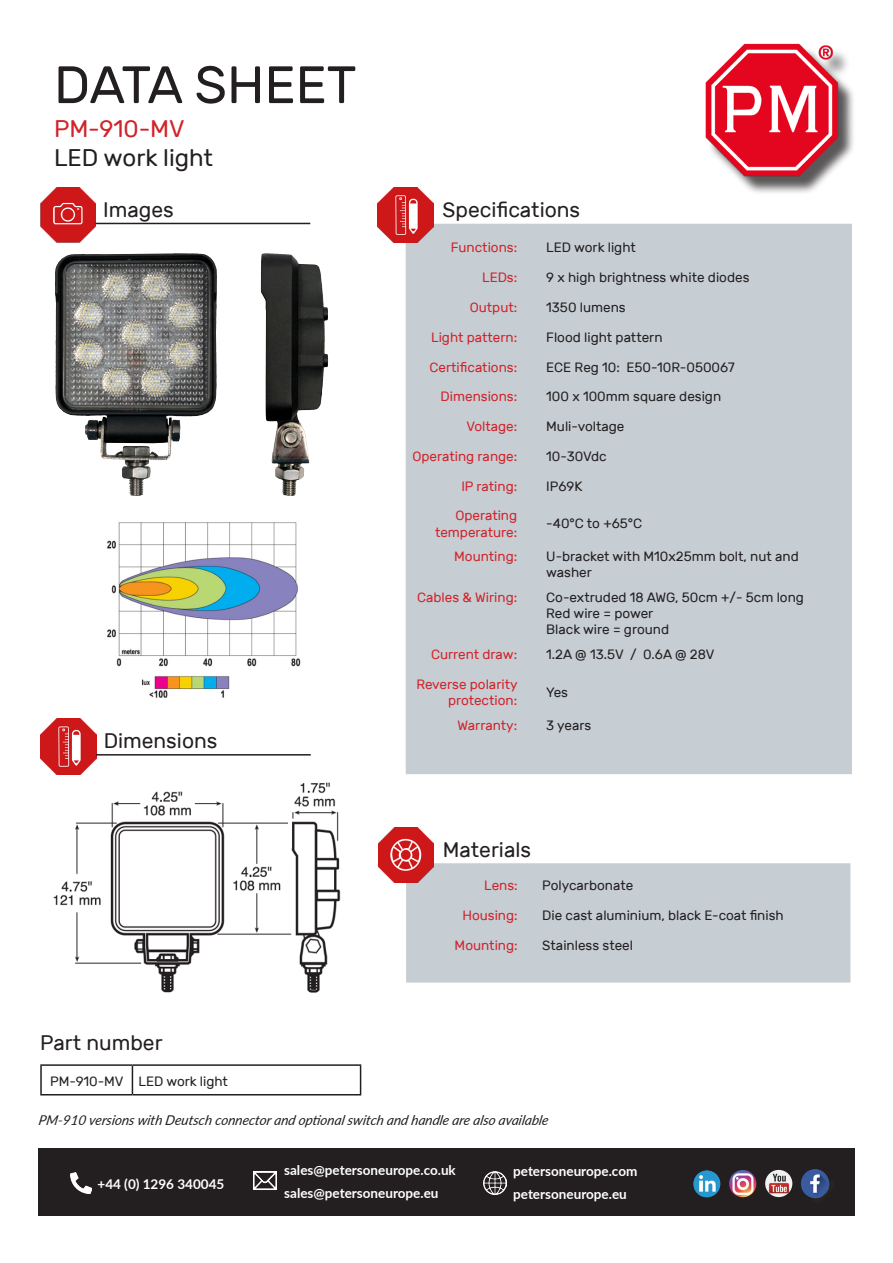
<style>
.page{position:relative;width:893px;height:1263px;background:#fff}
.page>*{position:absolute;margin:0;border:0;box-sizing:border-box;transform-origin:0 0}
.t1{font:52.5px "Rubik";color:#231f20}
.t2{font:24px "Rubik";color:#231f20}
.t3{font:24px "Rubik";color:#d1232a}
.t4{font:21px "Rubik";color:#231f20}
.t5{font:13.5px/16.2px "Rubik";color:#231f20}
.t6{font:13.5px/16.2px "Rubik";color:#d1232a;text-align:right}
.t7{font:700 13.5px "Lato";color:#fff}
.t8{font:italic 13.5px "Lato";color:#231f20}
</style>
<div class="page">
<img style="left:705px;top:43px;width:148px;height:150px">
<img style="left:40px;top:187px;width:56px;height:55px">
<hr style="left:96px;top:223px;width:214px;height:1px;background:#231f20">
<div style="left:406px;top:224px;width:446px;height:550px;background:#c6ced4"></div>
<img style="left:378px;top:187px;width:56px;height:56px">
<div style="left:406px;top:863px;width:444px;height:119px;background:#c6ced4;border:2px solid #c6ced4"></div>
<img style="left:378px;top:827px;width:56px;height:56px">
<hr style="left:40px;top:1064px;width:92px;height:2px;background:#231f20">
<hr style="left:40px;top:1066px;width:2px;height:28px;background:#231f20">
<hr style="left:132px;top:1064px;width:229px;height:2px;background:#231f20">
<svg style="left:132px;top:1066px;width:1px;height:28px"></svg>
<svg style="left:360px;top:1066px;width:1px;height:28px"></svg>
<hr style="left:40px;top:1094px;width:92px;height:1px;background:#231f20">
<hr style="left:132px;top:1094px;width:229px;height:1px;background:#231f20">
<img style="left:55px;top:253px;width:118px;height:206px">
<img style="left:261px;top:254px;width:48px;height:242px">
<img style="left:53px;top:758px;width:288px;height:235px">
<img style="left:40px;top:719px;width:56px;height:55px">
<hr style="left:96px;top:754px;width:215px;height:1px;background:#231f20">
<img style="left:107px;top:522px;width:194px;height:176px">
<div style="left:38px;top:1148px;width:817px;height:68px;background:#231f20"></div>
<img style="left:71px;top:1173px;width:21px;height:21px">
<img style="left:253px;top:1172px;width:24px;height:17px">
<img style="left:483px;top:1172px;width:23px;height:23px">
<img style="left:765px;top:1170px;width:27px;height:27px;border-radius:14px">
<img style="left:729px;top:1170px;width:27px;height:27px;border-radius:13px">
<img style="left:693px;top:1170px;width:27px;height:27px;border-radius:14px">
<img style="left:800px;top:1169px;width:30px;height:30px">
<p class="t1" style="left:54px;top:56px;width:304px">DATA SHEET</p>
<p class="t3" style="left:54px;top:116px;width:132px">PM-910-MV</p>
<p class="t2" style="left:54px;top:144px;width:161px">LED work light</p>
<p class="t4" style="left:103px;top:198px;width:72px">Images</p>
<p class="t4" style="left:104px;top:729px;width:115px">Dimensions</p>
<p class="t4" style="left:40px;top:1031px;width:124px">Part number</p>
<p class="t5" style="left:50px;top:1074px;width:75px">PM-910-MV</p>
<p class="t5" style="left:138px;top:1074px;width:91px">LED work light</p>
<p class="t4" style="left:442px;top:198px;width:139px">Specifications</p>
<p class="t6" style="left:451px;top:240px;width:68px">Functions:</p>
<p class="t5" style="left:546px;top:240px;width:91px">LED work light</p>
<p class="t6" style="left:482px;top:270px;width:37px">LEDs:</p>
<p class="t5" style="left:546px;top:270px;width:205px">9 x high brightness white diodes</p>
<p class="t6" style="left:470px;top:299px;width:49px">Output:</p>
<p class="t5" style="left:546px;top:299px;width:81px">1350 lumens</p>
<p class="t6" style="left:431px;top:329px;width:88px">Light pattern:</p>
<p class="t5" style="left:546px;top:329px;width:118px">Flood light pattern</p>
<p class="t6" style="left:430px;top:359px;width:89px">Certifications:</p>
<p class="t5" style="left:546px;top:359px;width:190px">ECE Reg 10: E50-10R-050067</p>
<p class="t6" style="left:441px;top:389px;width:78px">Dimensions:</p>
<p class="t5" style="left:546px;top:389px;width:176px">100 x 100mm square design</p>
<p class="t6" style="left:466px;top:418px;width:52px">Voltage:</p>
<p class="t5" style="left:546px;top:418px;width:80px">Muli-voltage</p>
<p class="t6" style="left:412px;top:448px;width:106px">Operating range:</p>
<p class="t5" style="left:546px;top:448px;width:62px">10-30Vdc</p>
<p class="t6" style="left:461px;top:478px;width:57px">IP rating:</p>
<p class="t5" style="left:546px;top:478px;width:38px">IP69K</p>
<p class="t6" style="left:435px;top:508px;width:84px">Operating temperature:</p>
<p class="t5" style="left:546px;top:516px;width:97px">-40°C to +65°C</p>
<p class="t6" style="left:454px;top:549px;width:65px">Mounting:</p>
<p class="t5" style="left:546px;top:549px;width:254px">U-bracket with M10x25mm bolt, nut and washer</p>
<p class="t6" style="left:417px;top:589px;width:102px">Cables &amp; Wiring:</p>
<p class="t5" style="left:546px;top:589px;width:259px">Co-extruded 18 AWG, 50cm +/- 5cm long</p>
<p class="t5" style="left:546px;top:606px;width:109px">Red wire = power</p>
<p class="t5" style="left:546px;top:622px;width:124px">Black wire = ground</p>
<p class="t6" style="left:431px;top:646px;width:88px">Current draw:</p>
<p class="t5" style="left:546px;top:646px;width:170px">1.2A @ 13.5V / 0.6A @ 28V</p>
<p class="t6" style="left:416px;top:676px;width:103px">Reverse polarity protection:</p>
<p class="t5" style="left:546px;top:684px;width:23px">Yes</p>
<p class="t6" style="left:458px;top:717px;width:61px">Warranty:</p>
<p class="t5" style="left:546px;top:717px;width:47px">3 years</p>
<p class="t4" style="left:443px;top:838px;width:90px">Materials</p>
<p class="t6" style="left:484px;top:878px;width:35px">Lens:</p>
<p class="t5" style="left:542px;top:878px;width:93px">Polycarbonate</p>
<p class="t6" style="left:462px;top:908px;width:57px">Housing:</p>
<p class="t5" style="left:542px;top:908px;width:243px">Die cast aluminium, black E-coat finish</p>
<p class="t6" style="left:455px;top:937px;width:65px">Mounting:</p>
<p class="t5" style="left:542px;top:937px;width:92px">Stainless steel</p>
<p class="t8" style="left:38px;top:1110px;width:514px">PM-910 versionswith Deutsch connectorand optionalswitch and handle are also available</p>
<p class="t7" style="left:98px;top:1174px;width:128px">+44 (0) 1296 340045</p>
<p class="t7" style="left:284px;top:1160px;width:173px">sales@petersoneurope.co.uk</p>
<p class="t7" style="left:513px;top:1161px;width:126px">petersoneurope.com</p>
<p class="t7" style="left:284px;top:1183px;width:156px">sales@petersoneurope.eu</p>
<p class="t7" style="left:513px;top:1184px;width:115px">petersoneurope.eu</p>
</div>
